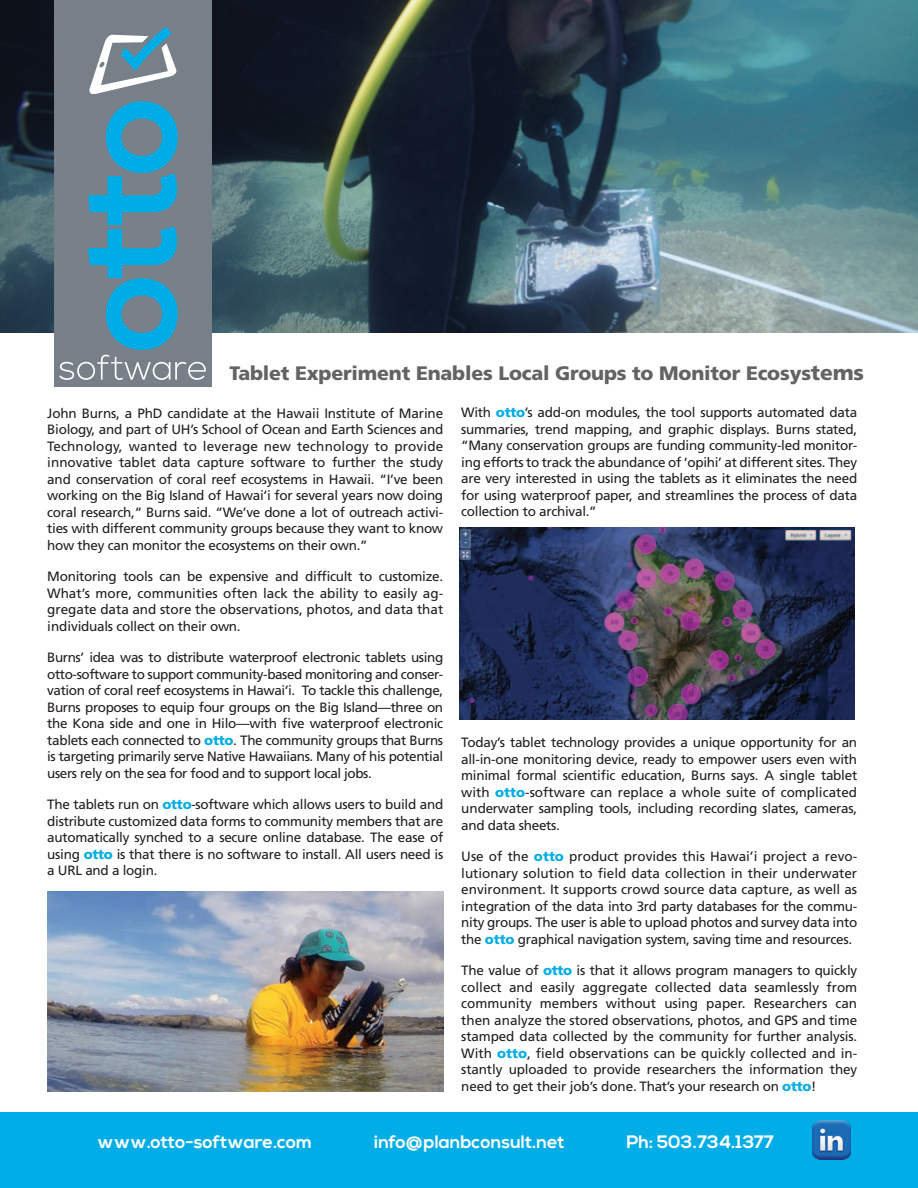
<style>
.page{position:relative;width:918px;height:1188px;background:#fff}
.page>*{position:absolute;margin:0;border:0;box-sizing:border-box;transform-origin:0 0}
.t1{font:900 19.5px "Frutiger LT Std";letter-spacing:-.01em;color:#636366}
.t2{font:700 18px "Nexa";color:#fff}
.t3{font:13.5px/16.5px "Frutiger LT Std";letter-spacing:-.02em;color:#231f20;text-align:justify}
.s1{font-size:21px}
.s2{font-weight:900;color:#00ace5}
</style>
<div class="page">
<img style="left:459px;top:528px;width:396px;height:191px">
<img style="left:0;top:0;width:918px;height:333px">
<div style="left:0;top:1112px;width:918px;height:76px;background:#00ade6"></div>
<img style="left:812px;top:1120px;width:39px;height:39px">
<div style="left:54px;top:0;width:158px;height:386px;background:#778089"></div>
<svg style="left:59px;top:101px;width:147px;height:279px"></svg>
<svg style="left:89px;top:28px;width:88px;height:66px"></svg>
<img style="left:47px;top:891px;width:397px;height:200px">
<h1 class="t1" style="left:230px;top:362px;width:636px">Tablet Experiment Enables Local Groups to Monitor Ecosys<span class="s1">tems</span></h1>
<p class="t3" style="left:47px;top:405px;width:398px">John Burns, a PhD candidate at the Hawaii Institute of Marine Biology, and part of UH’s School of Ocean and Earth Sciences and Technology, wanted to leverage new technology to provide innovative tablet data capture software to further the study and conservation of coral reef ecosystems in Hawaii. “I’ve been working on the Big Island of Hawai‘i for several years now doing coral research,” Burns said. “We’ve done a lot of outreach activi&shy;ties with different community groups because they want to know how they can monitor the ecosystems on their own.”</p>
<p class="t3" style="left:47px;top:568px;width:398px">Monitoring tools can be expensive and difficult to customize.<br>What’s more, communities often lack the ability to easily ag&shy;gregate data and store the observations, photos, and data that individuals collect on their own.</p>
<p class="t3" style="left:47px;top:649px;width:398px">Burns’ idea was to distribute waterproof electronic tablets using otto-software to support community-based monitoring and conser&shy;vation of coral reef ecosystems in Hawai‘i. To tackle this challenge, Burns proposes to equip four groups on the Big Island—three on the Kona side and one in Hilo—with five waterproof electronic tablets each connected to <span class="s2">otto</span>. The community groups that Burns is targeting primarily serve Native Hawaiians. Many of his potential users rely on the sea for food and to support local jobs.</p>
<p class="t3" style="left:47px;top:796px;width:398px">The tablets run on <span class="s2">otto</span>-software which allows users to build and distribute customized data forms to community members that are automatically synched to a secure online database. The ease of using <span class="s2">otto</span> is that there is no software to install. All users need is a URL and a login.</p>
<p class="t3" style="left:461px;top:405px;width:398px">With <span class="s2">otto</span>’s add-on modules, the tool supports automated data summaries, trend mapping, and graphic displays. Burns stated, “Many conservation groups are funding community-led monitor&shy;ing efforts to track the abundance of ‘opihi’ at different sites. They are very interested in using the tablets as it eliminates the need for using waterproof paper, and streamlines the process of data collection to archival.”</p>
<p class="t3" style="left:461px;top:735px;width:398px">Today’s tablet technology provides a unique opportunity for an all-in-one monitoring device, ready to empower users even with minimal formal scientific education, Burns says. A single tablet with <span class="s2">otto</span>-software can replace a whole suite of complicated underwater sampling tools, including recording slates, cameras, and data sheets.</p>
<p class="t3" style="left:461px;top:849px;width:398px">Use of the <span class="s2">otto</span> product provides this Hawai’i project a revo&shy;lutionary solution to field data collection in their underwater environment. It supports crowd source data capture, as well as integration of the data into 3rd party databases for the commu&shy;nity groups. The user is able to upload photos and survey data into the <span class="s2">otto</span> graphical navigation system, saving time and resources.</p>
<p class="t3" style="left:461px;top:963px;width:398px">The value of <span class="s2">otto</span> is that it allows program managers to quickly collect and easily aggregate collected data seamlessly from community members without using paper. Researchers can then analyze the stored observations, photos, and GPS and time stamped data collected by the community for further analysis.<br>With <span class="s2">otto</span>, field observations can be quickly collected and in&shy;stantly uploaded to provide researchers the information they need to get their job’s done. That’s your research on <span class="s2">otto</span>!</p>
<h2 class="t2" style="left:98px;top:1131px;width:216px">www.otto-software.com</h2>
<h2 class="t2" style="left:374px;top:1131px;width:192px">info@planbconsult.net</h2>
<h2 class="t2" style="left:626px;top:1131px;width:149px">Ph: 503.734.1377</h2>
</div>
